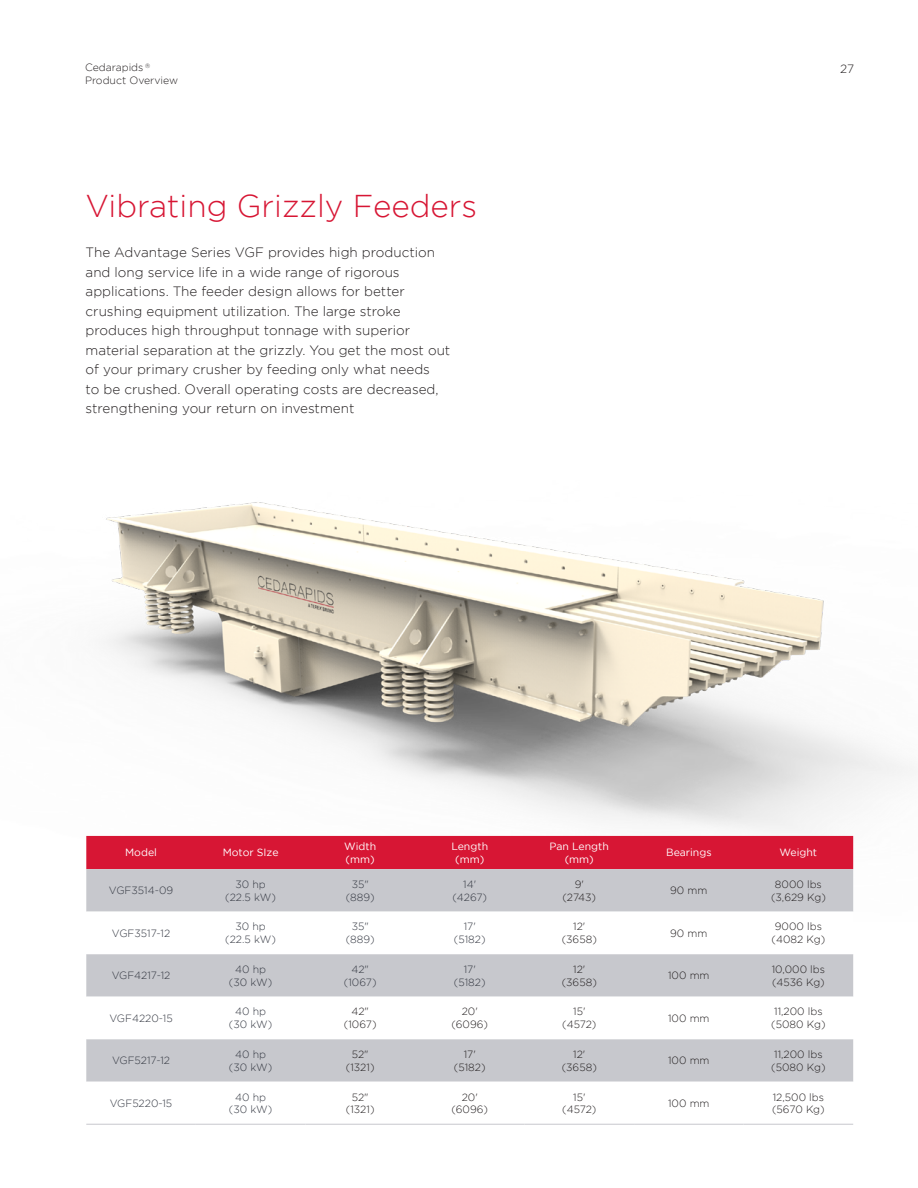
<style>
.page{position:relative;width:918px;height:1188px;background:#fff}
.page>*{position:absolute;margin:0;border:0;box-sizing:border-box;transform-origin:0 0}
.t1{font:300 31.5px "Gotham";color:#d71634}
.t2{font:300 13.5px/19.5px "Gotham";color:#231f20}
.t3{font:300 12px "Gotham";color:#231f20}
.t4{font:300 10.5px "Gotham";color:#231f20}
.t5{font:300 10.5px "Gotham";color:#323640}
.t6{font:10.5px "Gotham";color:#fff}
.t7{font:300 6.15px "Gotham";color:#231f20}
</style>
<div class="page">
<img style="left:86px;top:502px;width:827px;height:409px">
<div style="left:86px;top:836px;width:767px;height:33px;background:#d71634"></div>
<div style="left:86px;top:869px;width:767px;height:43px;background:#c7c8cd"></div>
<svg style="left:86px;top:954px;width:767px;height:170px"></svg>
<hr style="left:86px;top:1124px;width:110px;height:1px;background:#c7c8cd">
<hr style="left:196px;top:1124px;width:109px;height:1px;background:#c7c8cd">
<hr style="left:305px;top:1124px;width:110px;height:1px;background:#c7c8cd">
<hr style="left:415px;top:1124px;width:110px;height:1px;background:#c7c8cd">
<hr style="left:525px;top:1124px;width:109px;height:1px;background:#c7c8cd">
<hr style="left:634px;top:1124px;width:110px;height:1px;background:#c7c8cd">
<hr style="left:744px;top:1124px;width:109px;height:1px;background:#c7c8cd">
<p class="t7" style="left:145px;top:62px;width:7px">®</p>
<p class="t4" style="left:85px;top:75px;width:95px">Product Overview</p>
<p class="t4" style="left:85px;top:62px;width:60px">Cedarapids</p>
<p class="t3" style="left:840px;top:62px;width:15px">27</p>
<p class="t1" style="left:86px;top:188px;width:393px">Vibrating Grizzly Feeders</p>
<p class="t2" style="left:86px;top:242px;width:366px">The Advantage Series VGF provides high production and long service life in a wide range of rigorous applications. The feeder design allows for better crushing equipment utilization. The large stroke produces high throughput tonnage with superior material separation at the grizzly. You get the most out of your primary crusher by feeding only what needs<br>to be crushed. Overall operating costs are decreased, strengthening your return on investment</p>
<p class="t6" style="left:125px;top:847px;width:33px">Model</p>
<p class="t6" style="left:223px;top:847px;width:57px">Motor SIze</p>
<p class="t6" style="left:344px;top:840px;width:33px">Width</p>
<p class="t6" style="left:346px;top:854px;width:31px">(mm)</p>
<p class="t6" style="left:451px;top:840px;width:38px">Length</p>
<p class="t6" style="left:455px;top:854px;width:31px">(mm)</p>
<p class="t6" style="left:550px;top:840px;width:61px">Pan Length</p>
<p class="t6" style="left:565px;top:854px;width:31px">(mm)</p>
<p class="t6" style="left:666px;top:847px;width:47px">Bearings</p>
<p class="t6" style="left:780px;top:847px;width:39px">Weight</p>
<p class="t5" style="left:109px;top:885px;width:66px">VGF3514-09</p>
<p class="t5" style="left:235px;top:878px;width:32px">30 hp</p>
<p class="t5" style="left:225px;top:891px;width:52px">(22.5 kW)</p>
<p class="t5" style="left:352px;top:878px;width:19px">35"</p>
<p class="t5" style="left:346px;top:891px;width:30px">(889)</p>
<p class="t5" style="left:463px;top:878px;width:14px">14'</p>
<p class="t5" style="left:452px;top:891px;width:36px">(4267)</p>
<p class="t4" style="left:575px;top:878px;width:11px">9'</p>
<p class="t4" style="left:562px;top:891px;width:35px">(2743)</p>
<p class="t4" style="left:670px;top:885px;width:39px">90 mm</p>
<p class="t4" style="left:775px;top:878px;width:48px">8000 lbs</p>
<p class="t4" style="left:771px;top:891px;width:56px">(3,629 Kg)</p>
<p class="t5" style="left:112px;top:927px;width:60px">VGF3517-12</p>
<p class="t5" style="left:235px;top:921px;width:32px">30 hp</p>
<p class="t5" style="left:225px;top:934px;width:52px">(22.5 kW)</p>
<p class="t5" style="left:352px;top:921px;width:19px">35"</p>
<p class="t5" style="left:346px;top:934px;width:30px">(889)</p>
<p class="t5" style="left:464px;top:921px;width:14px">17'</p>
<p class="t5" style="left:454px;top:934px;width:33px">(5182)</p>
<p class="t4" style="left:573px;top:921px;width:14px">12'</p>
<p class="t4" style="left:562px;top:934px;width:37px">(3658)</p>
<p class="t4" style="left:670px;top:927px;width:39px">90 mm</p>
<p class="t4" style="left:775px;top:921px;width:49px">9000 lbs</p>
<p class="t4" style="left:772px;top:934px;width:55px">(4082 Kg)</p>
<p class="t5" style="left:112px;top:970px;width:60px">VGF4217-12</p>
<p class="t5" style="left:235px;top:964px;width:32px">40 hp</p>
<p class="t5" style="left:229px;top:976px;width:45px">(30 kW)</p>
<p class="t5" style="left:351px;top:964px;width:19px">42"</p>
<p class="t5" style="left:344px;top:976px;width:34px">(1067)</p>
<p class="t5" style="left:464px;top:964px;width:14px">17'</p>
<p class="t5" style="left:454px;top:976px;width:33px">(5182)</p>
<p class="t4" style="left:573px;top:964px;width:14px">12'</p>
<p class="t4" style="left:562px;top:976px;width:37px">(3658)</p>
<p class="t4" style="left:668px;top:970px;width:43px">100 mm</p>
<p class="t4" style="left:772px;top:964px;width:55px">10,000 lbs</p>
<p class="t4" style="left:772px;top:976px;width:54px">(4536 Kg)</p>
<p class="t5" style="left:109px;top:1012px;width:65px">VGF4220-15</p>
<p class="t5" style="left:235px;top:1006px;width:32px">40 hp</p>
<p class="t5" style="left:229px;top:1019px;width:45px">(30 kW)</p>
<p class="t4" style="left:351px;top:1006px;width:19px">42"</p>
<p class="t4" style="left:344px;top:1019px;width:34px">(1067)</p>
<p class="t4" style="left:462px;top:1006px;width:18px">20'</p>
<p class="t4" style="left:451px;top:1019px;width:38px">(6096)</p>
<p class="t4" style="left:573px;top:1006px;width:14px">15'</p>
<p class="t4" style="left:562px;top:1019px;width:36px">(4572)</p>
<p class="t4" style="left:668px;top:1012px;width:43px">100 mm</p>
<p class="t4" style="left:774px;top:1006px;width:50px">11,200 lbs</p>
<p class="t4" style="left:771px;top:1019px;width:56px">(5080 Kg)</p>
<p class="t5" style="left:112px;top:1055px;width:60px">VGF5217-12</p>
<p class="t5" style="left:235px;top:1049px;width:32px">40 hp</p>
<p class="t5" style="left:229px;top:1061px;width:45px">(30 kW)</p>
<p class="t4" style="left:352px;top:1049px;width:18px">52"</p>
<p class="t4" style="left:346px;top:1061px;width:30px">(1321)</p>
<p class="t4" style="left:464px;top:1049px;width:14px">17'</p>
<p class="t4" style="left:454px;top:1061px;width:33px">(5182)</p>
<p class="t4" style="left:573px;top:1049px;width:14px">12'</p>
<p class="t4" style="left:562px;top:1061px;width:37px">(3658)</p>
<p class="t4" style="left:668px;top:1055px;width:43px">100 mm</p>
<p class="t4" style="left:774px;top:1049px;width:50px">11,200 lbs</p>
<p class="t4" style="left:771px;top:1061px;width:56px">(5080 Kg)</p>
<p class="t5" style="left:110px;top:1097px;width:64px">VGF5220-15</p>
<p class="t5" style="left:235px;top:1091px;width:32px">40 hp</p>
<p class="t5" style="left:229px;top:1104px;width:45px">(30 kW)</p>
<p class="t4" style="left:352px;top:1091px;width:18px">52"</p>
<p class="t4" style="left:346px;top:1104px;width:30px">(1321)</p>
<p class="t4" style="left:462px;top:1091px;width:18px">20'</p>
<p class="t4" style="left:451px;top:1104px;width:38px">(6096)</p>
<p class="t4" style="left:573px;top:1091px;width:14px">15'</p>
<p class="t4" style="left:562px;top:1104px;width:36px">(4572)</p>
<p class="t4" style="left:668px;top:1097px;width:43px">100 mm</p>
<p class="t4" style="left:773px;top:1091px;width:53px">12,500 lbs</p>
<p class="t4" style="left:772px;top:1104px;width:54px">(5670 Kg)</p>
</div>
